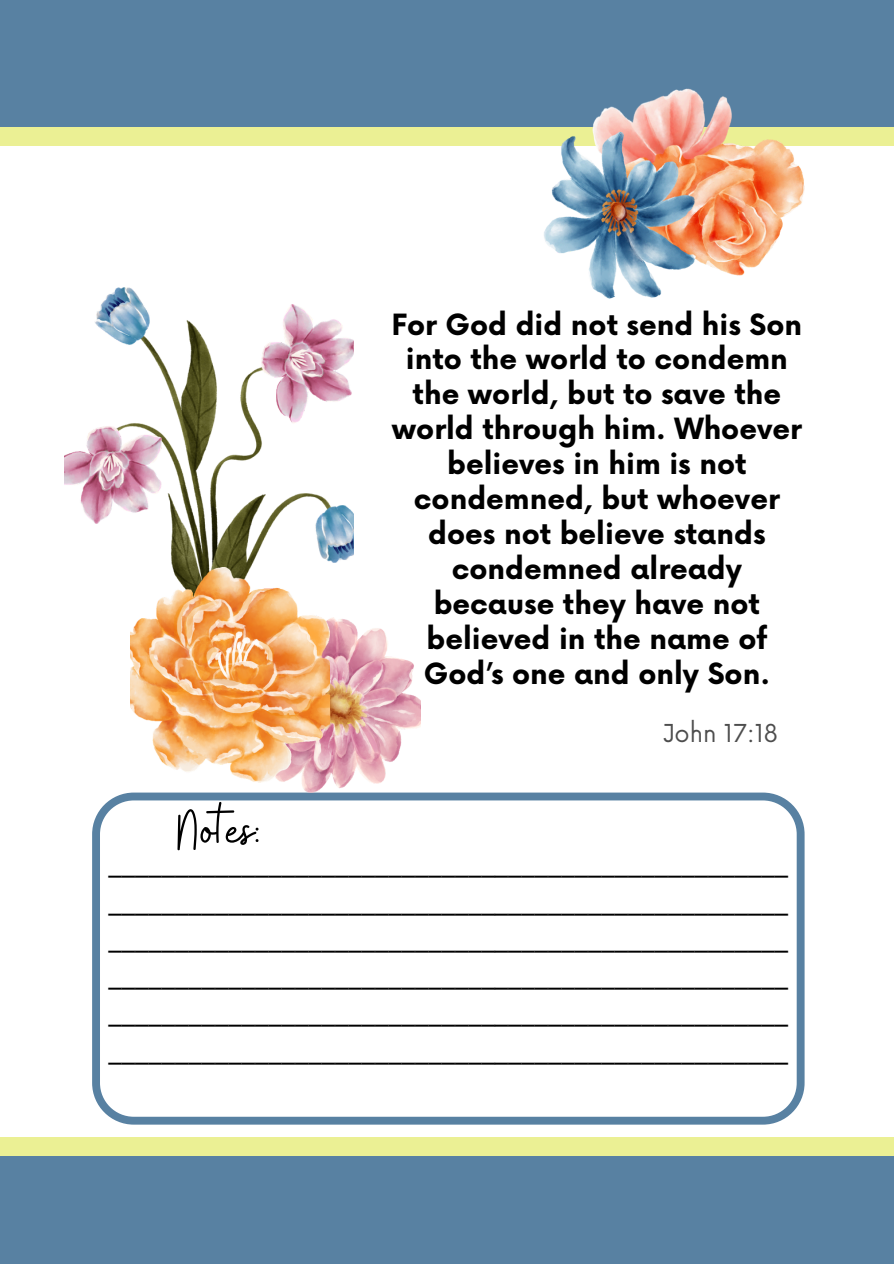
<style>
.page{position:relative;width:894px;height:1264px;background:#fff}
.page>*{position:absolute;margin:0;border:0;box-sizing:border-box;transform-origin:0 0}
.t1{font:57.15px "Buffalo";color:#000}
.t2{font:30px/37.2px "Noto Sans";color:#000;text-align:justify}
.t3{font:700 28.5px/35px "Now";color:#000;text-align:center}
.t4{font:24px "Now";color:#4d4d4d}
</style>
<div class="page">
<div style="left:0;top:1156px;width:893px;height:107px;background:#5881a2"></div>
<div style="left:0;top:1137px;width:893px;height:19px;background:#ebf094"></div>
<div style="left:0;top:127px;width:893px;height:19px;background:#ebf094"></div>
<svg style="left:92px;top:792px;width:712px;height:332px"></svg>
<img style="left:64px;top:288px;width:289px;height:279px">
<img style="left:302px;top:617px;width:118px;height:175px">
<img style="left:130px;top:567px;width:199px;height:216px">
<div style="left:0;top:0;width:893px;height:127px;background:#5881a2"></div>
<img style="left:544px;top:89px;width:260px;height:209px">
<h1 class="t1" style="left:177px;top:793px;width:84px">Notes:</h1>
<p class="t3" style="left:391px;top:308px;width:412px">For God did not send his Son into the world to condemn the world, but to save the world through him. Whoever believes in him is not condemned, but whoever does not believe stands condemned already because they have not believed in the name of<br>God’s one and only Son.</p>
<p class="t4" style="left:662px;top:719px;width:117px">John 17:18</p>
<p class="t2" style="left:108px;top:843px;width:681px">___________________________________________________ ___________________________________________________ ___________________________________________________ ___________________________________________________ ___________________________________________________ ___________________________________________________</p>
</div>
